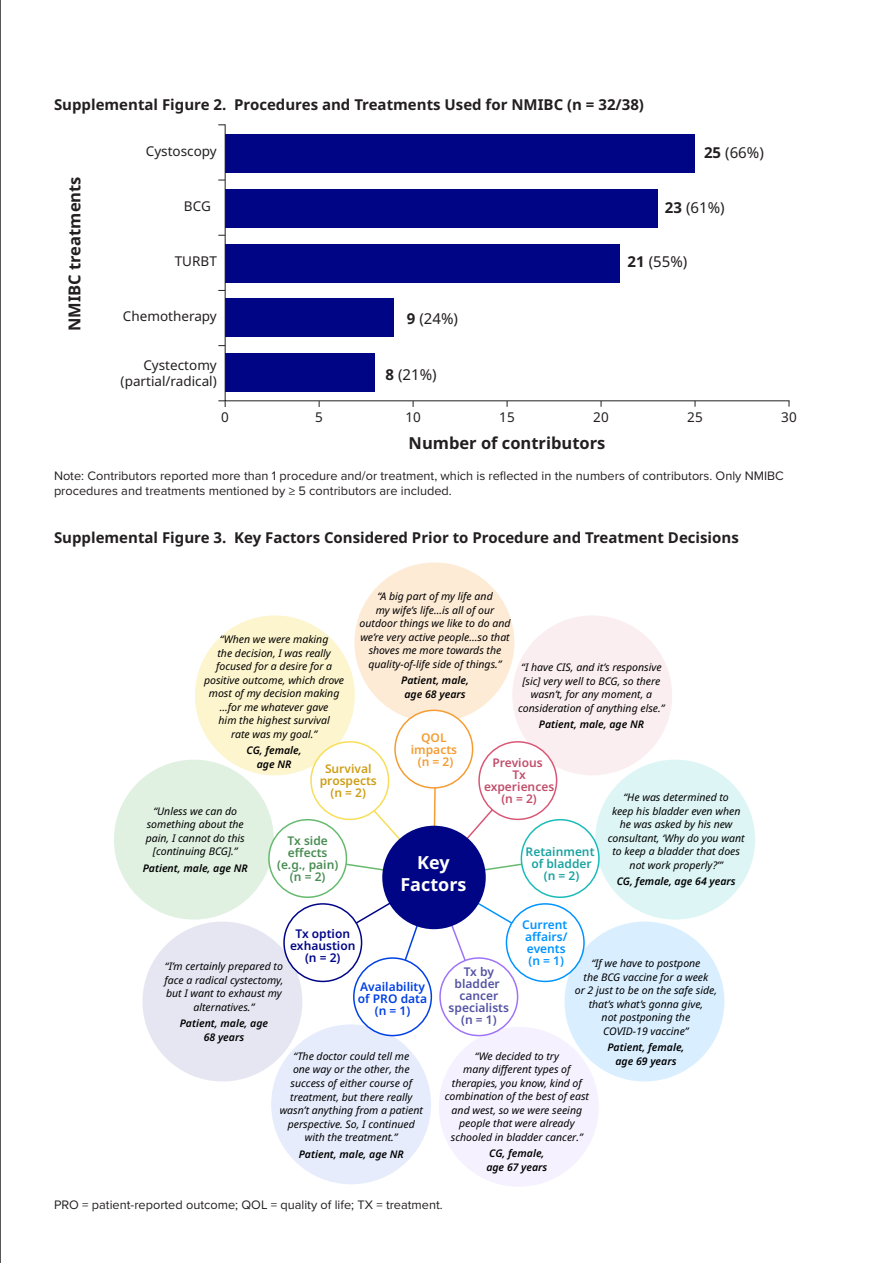
<style>
.page{position:relative;width:893px;height:1263px;background:#fff}
.page>*{position:absolute;margin:0;border:0;box-sizing:border-box;transform-origin:0 0}
.t1{font:700 18px/21.6px "Noto Sans";color:#fff;text-align:center}
.t2{font:700 16.5px "Noto Sans";color:#231f20}
.Figure_Table_Titles{font:700 15px "Noto Sans";color:#231f20}
.t3{font:15px "Noto Sans";color:#231f20}
.t4{font:13.5px/16.5px "Noto Sans";color:#231f20;text-align:right}
.references_bk-9_11{font:12.75px/14.5px "Proxima Nova";color:#231f20}
.t5{font:600 12px/12px "Noto Sans";color:#5453a3;text-align:center}
.t6{font:600 12px/12px "Noto Sans";color:#498d53;text-align:center}
.t7{font:600 12px/12px "Noto Sans";color:#c24e6a;text-align:center}
.t8{font:600 12px/12px "Noto Sans";color:#0094ff}
.t9{font:600 12px/12px "Noto Sans";color:#0040e3;text-align:center}
.t10{font:600 12px/12px "Noto Sans";color:#19a3a1;text-align:center}
.t11{font:600 12px/12px "Noto Sans";color:#000585;text-align:center}
.t12{font:600 12px/12px "Noto Sans";color:#cf9e17;text-align:center}
.t13{font:600 12px/12px "Noto Sans";color:#f59c33;text-align:center}
.t14{font:italic 10.5px/13.5px "Noto Sans";color:#000;text-align:center}
.t15{font:italic 600 10.5px/13.5px "Noto Sans";color:#000;text-align:center}
.s1{font-weight:700}
</style>
<div class="page">
<svg style="left:218px;top:400px;width:8px;height:7px"></svg>
<svg style="left:224px;top:124px;width:566px;height:278px"></svg>
<div style="left:354px;top:562px;width:160px;height:160px;background:#fdebd6;border-radius:50%"></div>
<div style="left:195px;top:615px;width:160px;height:160px;background:#fdf5cd;border-radius:50%"></div>
<div style="left:512px;top:615px;width:160px;height:160px;background:#fbeef1;border-radius:50%"></div>
<div style="left:595px;top:760px;width:160px;height:159px;background:#ddf5f5;border-radius:50%"></div>
<div style="left:564px;top:921px;width:160px;height:160px;background:#d9efff;border-radius:50%"></div>
<div style="left:271px;top:1024px;width:160px;height:160px;background:#e6ecfc;border-radius:50%"></div>
<div style="left:439px;top:1027px;width:160px;height:160px;background:#f5f1fe;border-radius:50%"></div>
<div style="left:114px;top:760px;width:160px;height:159px;background:#e0f1e2;border-radius:50%"></div>
<div style="left:142px;top:921px;width:160px;height:160px;background:#e6e6f3;border-radius:50%"></div>
<svg style="left:306px;top:747px;width:256px;height:252px"></svg>
<div style="left:382px;top:826px;width:104px;height:103px;background:#000585;border-radius:50%"></div>
<div style="left:395px;top:710px;width:78px;height:78px;background:#fff;border-radius:50%"></div>
<div style="left:394px;top:709px;width:79px;height:80px;border:2px solid #f59c33;border-radius:50%"></div>
<div style="left:479px;top:742px;width:78px;height:77px;background:#fff;border-radius:50%"></div>
<div style="left:478px;top:741px;width:79px;height:79px;border:2px solid #d95776;border-radius:50%"></div>
<div style="left:521px;top:820px;width:78px;height:77px;background:#fff;border-radius:50%"></div>
<div style="left:521px;top:819px;width:79px;height:79px;border:2px solid #19bbb9;border-radius:50%"></div>
<div style="left:506px;top:904px;width:78px;height:77px;background:#fff;border-radius:50%"></div>
<div style="left:506px;top:903px;width:79px;height:79px;border:2px solid #0094ff;border-radius:50%"></div>
<div style="left:440px;top:958px;width:78px;height:77px;background:#fff;border-radius:50%"></div>
<div style="left:439px;top:957px;width:79px;height:79px;border:2px solid #9e73f7;border-radius:50%"></div>
<div style="left:269px;top:820px;width:77px;height:77px;background:#fff;border-radius:50%"></div>
<div style="left:268px;top:819px;width:79px;height:79px;border:2px solid #66ba6e;border-radius:50%"></div>
<div style="left:311px;top:742px;width:78px;height:77px;background:#fff;border-radius:50%"></div>
<div style="left:310px;top:741px;width:79px;height:79px;border:2px solid #f7de59;border-radius:50%"></div>
<div style="left:354px;top:958px;width:77px;height:77px;background:#fff;border-radius:50%"></div>
<div style="left:353px;top:957px;width:79px;height:79px;border:2px solid #0040e3;border-radius:50%"></div>
<div style="left:284px;top:904px;width:78px;height:77px;background:#fff;border-radius:50%"></div>
<div style="left:283px;top:903px;width:79px;height:79px;border:2px solid #000585;border-radius:50%"></div>
<hr style="left:0;top:0;width:1px;height:1263px;background:#231f20">
<p class="Figure_Table_Titles" style="left:54px;top:94px;width:591px">Supplemental Figure 2. Procedures and Treatments Used for NMIBC (n = 32/38)</p>
<p class="t4" style="left:146px;top:143px;width:72px">Cystoscopy</p>
<p class="t3" style="left:704px;top:144px;width:61px"><span class="s1">25</span> (66%)</p>
<p class="t2" style="left:65px;top:331px;width:156px;rotate:-90deg">NMIBC treatments</p>
<p class="t4" style="left:184px;top:198px;width:28px">BCG</p>
<p class="t4" style="left:175px;top:253px;width:44px">TURBT</p>
<p class="t4" style="left:123px;top:309px;width:95px">Chemotherapy</p>
<p class="t4" style="left:121px;top:357px;width:98px">Cystectomy (partial/radical)</p>
<p class="t4" style="left:221px;top:409px;width:9px">0</p>
<p class="t3" style="left:665px;top:199px;width:61px"><span class="s1">23</span> (61%)</p>
<p class="t3" style="left:407px;top:310px;width:53px"><span class="s1">9</span> (24%)</p>
<p class="t3" style="left:385px;top:366px;width:53px"><span class="s1">8</span> (21%)</p>
<p class="t3" style="left:628px;top:253px;width:61px"><span class="s1">21</span> (55%)</p>
<p class="t4" style="left:315px;top:410px;width:9px">5</p>
<p class="t4" style="left:405px;top:410px;width:17px">10</p>
<p class="t4" style="left:499px;top:410px;width:17px">15</p>
<p class="t4" style="left:593px;top:410px;width:17px">20</p>
<p class="t4" style="left:687px;top:410px;width:17px">25</p>
<p class="t4" style="left:781px;top:410px;width:17px">30</p>
<p class="t2" style="left:409px;top:434px;width:198px">Number of contributors</p>
<p class="references_bk-9_11" style="left:54px;top:468px;width:731px">Note: Contributors reported more than 1 procedure and/or treatment, which is reflected in the numbers of contributors. Only NMIBC procedures and treatments mentioned by ≥ 5 contributors are included.</p>
<p class="Figure_Table_Titles" style="left:54px;top:527px;width:686px">Supplemental Figure 3. Key Factors Considered Prior to Procedure and Treatment Decisions</p>
<p class="t14" style="left:360px;top:590px;width:152px">“A big part of my life and<br>my wife’s life...is all of our outdoor things we like to do and we’re very active people…so that shoves me more towards the quality-of-life side of things.”</p>
<p class="t15" style="left:401px;top:674px;width:69px">Patient, male, age 68 years</p>
<p class="t14" style="left:204px;top:633px;width:142px">“When we were making<br>the decision, I was really focused for a desire for a positive outcome, which drove most of my decision making ...for me whatever gave<br>him the highest survival<br>rate was my goal.”</p>
<p class="t15" style="left:247px;top:744px;width:57px">CG, female, age NR</p>
<p class="t14" style="left:518px;top:661px;width:148px">“I have CIS, and it’s responsive [sic] very well to BCG, so there wasn’t, for any moment, a consideration of anything else.”</p>
<p class="t15" style="left:539px;top:718px;width:107px">Patient, male, age NR</p>
<p class="t13" style="left:411px;top:732px;width:48px">QOL impacts (n = 2)</p>
<p class="t7" style="left:484px;top:757px;width:72px">Previous<br>Tx experiences (n = 2)</p>
<p class="t12" style="left:320px;top:763px;width:59px">Survival prospects (n = 2)</p>
<p class="t14" style="left:608px;top:791px;width:138px">“He was determined to<br>keep his bladder even when he was asked by his new consultant, ‘Why do you want to keep a bladder that does not work properly?’”</p>
<p class="t15" style="left:617px;top:875px;width:121px">CG, female, age 64 years</p>
<p class="t14" style="left:146px;top:804px;width:100px">“Unless we can do something about the pain, I cannot do this [continuing BCG].”</p>
<p class="t15" style="left:143px;top:861px;width:107px">Patient, male, age NR</p>
<p class="t6" style="left:277px;top:835px;width:63px">Tx side effects (e.g., pain) (n = 2)</p>
<p class="t10" style="left:526px;top:846px;width:70px">Retainment of bladder (n = 2)</p>
<p class="t8" style="left:522px;top:919px;width:47px">Current affairs/ events (n = 1)</p>
<p class="t1" style="left:400px;top:852px;width:68px">Key<br>Factors</p>
<p class="t11" style="left:290px;top:928px;width:67px">Tx option exhaustion (n = 2)</p>
<p class="t14" style="left:575px;top:957px;width:144px">“If we have to postpone<br>the BCG vaccine for a week<br>or 2 just to be on the safe side, that’s what’s gonna give,<br>not postponing the<br>COVID-19 vaccine”</p>
<p class="t15" style="left:607px;top:1041px;width:79px">Patient, female, age 69 years</p>
<p class="t14" style="left:164px;top:960px;width:121px">“I’m certainly prepared to face a radical cystectomy, but I want to exhaust my alternatives.”</p>
<p class="t15" style="left:180px;top:1017px;width:90px">Patient, male, age<br>68 years</p>
<p class="t14" style="left:280px;top:1049px;width:145px">“The doctor could tell me<br>one way or the other, the success of either course of treatment, but there really wasn’t anything from a patient perspective. So, I continued with the treatment.”</p>
<p class="t15" style="left:299px;top:1147px;width:107px">Patient, male, age NR</p>
<p class="t5" style="left:449px;top:966px;width:62px">Tx by bladder cancer specialists (n = 1)</p>
<p class="t9" style="left:358px;top:981px;width:71px">Availability of PRO data (n = 1)</p>
<p class="t14" style="left:445px;top:1049px;width:146px">“We decided to try<br>many different types of therapies, you know, kind of combination of the best of east and west, so we were seeing people that were already schooled in bladder cancer.”</p>
<p class="t15" style="left:486px;top:1147px;width:63px;text-align:left">CG, female, age 67 years</p>
<p class="references_bk-9_11" style="left:54px;top:1197px;width:390px">PRO = patient-reported outcome; QOL = quality of life; TX = treatment.</p>
</div>
